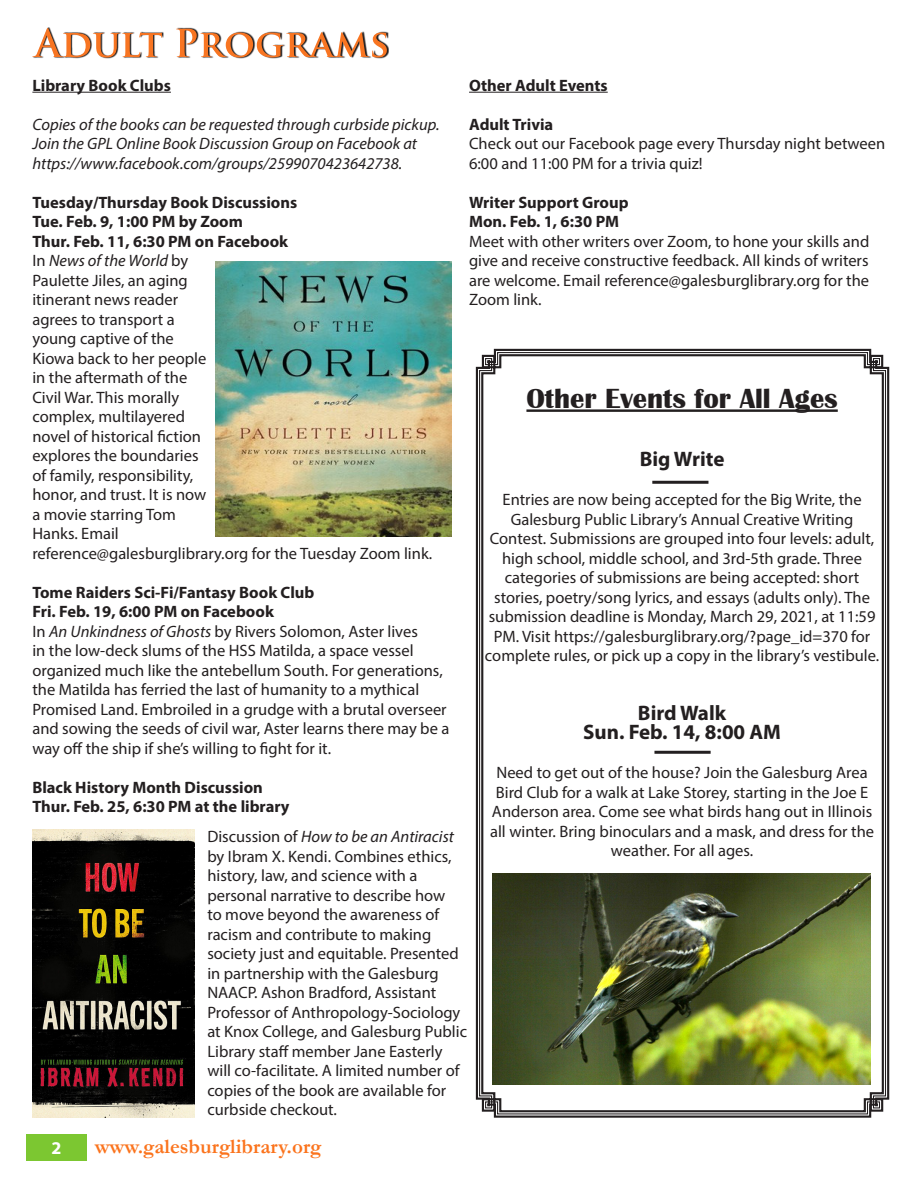
<style>
.page{position:relative;width:918px;height:1188px;background:#fff}
.page>*{position:absolute;margin:0;border:0;box-sizing:border-box;transform-origin:0 0}
.Body{font:700 28.5px "Britannic";color:#231f20}
.Body-2{font:700 21px "Myriad Pro";color:#231f20}
.t1{font:700 21px "Garamond";color:#fb731c}
.t2{font:700 18px "Myriad Pro";color:#fff}
.Body-3{font:16.5px/19.5px "Myriad Pro";color:#231f20}
.Body-4{font:700 16.5px "Myriad Pro";color:#231f20}
.Body-5{font:italic 16.5px/19.5px "Myriad Pro";color:#231f20}
.s1{font-style:italic}
</style>
<div class="page">
<div style="left:26px;top:1134px;width:61px;height:27px;background:#7cc731"></div>
<hr style="left:32px;top:92px;width:139px;height:1px;background:#231f20">
<hr style="left:469px;top:92px;width:139px;height:1px;background:#231f20">
<svg style="left:475px;top:348px;width:415px;height:770px"></svg>
<svg style="left:480px;top:353px;width:405px;height:760px"></svg>
<svg style="left:33px;top:27px;width:356px;height:31px"></svg>
<svg style="left:32px;top:28px;width:355px;height:29px"></svg>
<img style="left:216px;top:261px;width:235px;height:275px">
<img style="left:492px;top:873px;width:378px;height:212px">
<img style="left:32px;top:830px;width:162px;height:288px">
<hr style="left:654px;top:751px;width:57px;height:3px;background:#231f20">
<hr style="left:652px;top:481px;width:56px;height:3px;background:#231f20">
<p class="Body-4" style="left:32px;top:74px;width:140px">Library Book Clubs</p>
<p class="Body-5" style="left:32px;top:114px;width:409px">Copies of the books can be requested through curbside pickup.<br>Join the GPL Online Book Discussion Group on Facebook at https://www.facebook.com/groups/2599070423642738.</p>
<p class="Body-4" style="left:32px;top:191px;width:266px">Tuesday/Thursday Book Discussions</p>
<p class="Body-4" style="left:32px;top:211px;width:212px">Tue. Feb. 9, 1:00 PM by Zoom</p>
<p class="Body-4" style="left:32px;top:230px;width:257px">Thur. Feb. 11, 6:30 PM on Facebook</p>
<p class="Body-3" style="left:32px;top:251px;width:401px">In <span class="s1">News of the World</span> by<br>Paulette Jiles, an aging<br>itinerant news reader<br>agrees to transport a<br>young captive of the<br>Kiowa back to her people<br>in the aftermath of the<br>Civil War. This morally<br>complex, multilayered<br>novel of historical fiction<br>explores the boundaries<br>of family, responsibility,<br>honor, and trust. It is now<br>a movie starring Tom<br>Hanks. Email<br>reference@galesburglibrary.org for the Tuesday Zoom link.</p>
<p class="Body-4" style="left:32px;top:581px;width:284px">Tome Raiders Sci-Fi/Fantasy Book Club</p>
<p class="Body-4" style="left:32px;top:601px;width:243px">Fri. Feb. 19, 6:00 PM on Facebook</p>
<p class="Body-3" style="left:32px;top:621px;width:418px">In <span class="s1">An Unkindness of Ghosts</span> by Rivers Solomon, Aster lives<br>in the low-deck slums of the HSS Matilda, a space vessel organized much like the antebellum South. For generations, the Matilda has ferried the last of humanity to a mythical Promised Land. Embroiled in a grudge with a brutal overseer and sowing the seeds of civil war, Aster learns there may be a way off the ship if she’s willing to fight for it.</p>
<p class="Body-4" style="left:32px;top:776px;width:232px">Black History Month Discussion</p>
<p class="Body-4" style="left:32px;top:796px;width:259px">Thur. Feb. 25, 6:30 PM at the library</p>
<p class="Body-4" style="left:469px;top:74px;width:140px">Other Adult Events</p>
<p class="Body-4" style="left:469px;top:113px;width:86px">Adult Trivia</p>
<p class="Body-3" style="left:469px;top:134px;width:418px">Check out our Facebook page every Thursday night between<br>6:00 and 11:00 PM for a trivia quiz!</p>
<p class="Body-4" style="left:469px;top:191px;width:161px">Writer Support Group</p>
<p class="Body-4" style="left:469px;top:211px;width:151px">Mon. Feb. 1, 6:30 PM</p>
<p class="Body-3" style="left:469px;top:231px;width:402px;text-align:justify">Meet with other writers over Zoom, to hone your skills and give and receive constructive feedback. All kinds of writers are welcome. Email reference@galesburglibrary.org for the Zoom link.</p>
<p class="Body" style="left:526px;top:382px;width:313px">Other Events for All Ages</p>
<p class="Body-2" style="left:640px;top:445px;width:86px">Big Write</p>
<p class="Body-3" style="left:485px;top:490px;width:396px;text-align:center">Entries are now being accepted for the Big Write, the Galesburg Public Library’s Annual Creative Writing Contest. Submissions are grouped into four levels: adult, high school, middle school, and 3rd-5th grade. Three categories of submissions are being accepted: short stories, poetry/song lyrics, and essays (adults only). The submission deadline is Monday, March 29, 2021, at 11:59<br>PM. Visit https://galesburglibrary.org/?page_id=370 for complete rules, or pick up a copy in the library’s vestibule.</p>
<p class="Body-2" style="left:638px;top:699px;width:90px">Bird Walk</p>
<p class="Body-2" style="left:583px;top:718px;width:199px">Sun. Feb. 14, 8:00 AM</p>
<p class="Body-3" style="left:490px;top:763px;width:385px;text-align:center">Need to get out of the house? Join the Galesburg Area Bird Club for a walk at Lake Storey, starting in the Joe E Anderson area. Come see what birds hang out in Illinois all winter. Bring binoculars and a mask, and dress for the weather. For all ages.</p>
<p class="Body-3" style="left:207px;top:827px;width:261px">Discussion of <span class="s1">How to be an Antiracist </span>by Ibram X. Kendi. Combines ethics, history, law, and science with a personal narrative to describe how<br>to move beyond the awareness of racism and contribute to making society just and equitable. Presented in partnership with the Galesburg NAACP. Ashon Bradford, Assistant Professor of Anthropology-Sociology at Knox College, and Galesburg Public Library staff member Jane Easterly will co-facilitate. A limited number of copies of the book are available for curbside checkout.</p>
<p class="t2" style="left:51px;top:1137px;width:11px">2</p>
<p class="t1" style="left:95px;top:1132px;width:228px">www.galesburglibrary.org</p>
</div>
